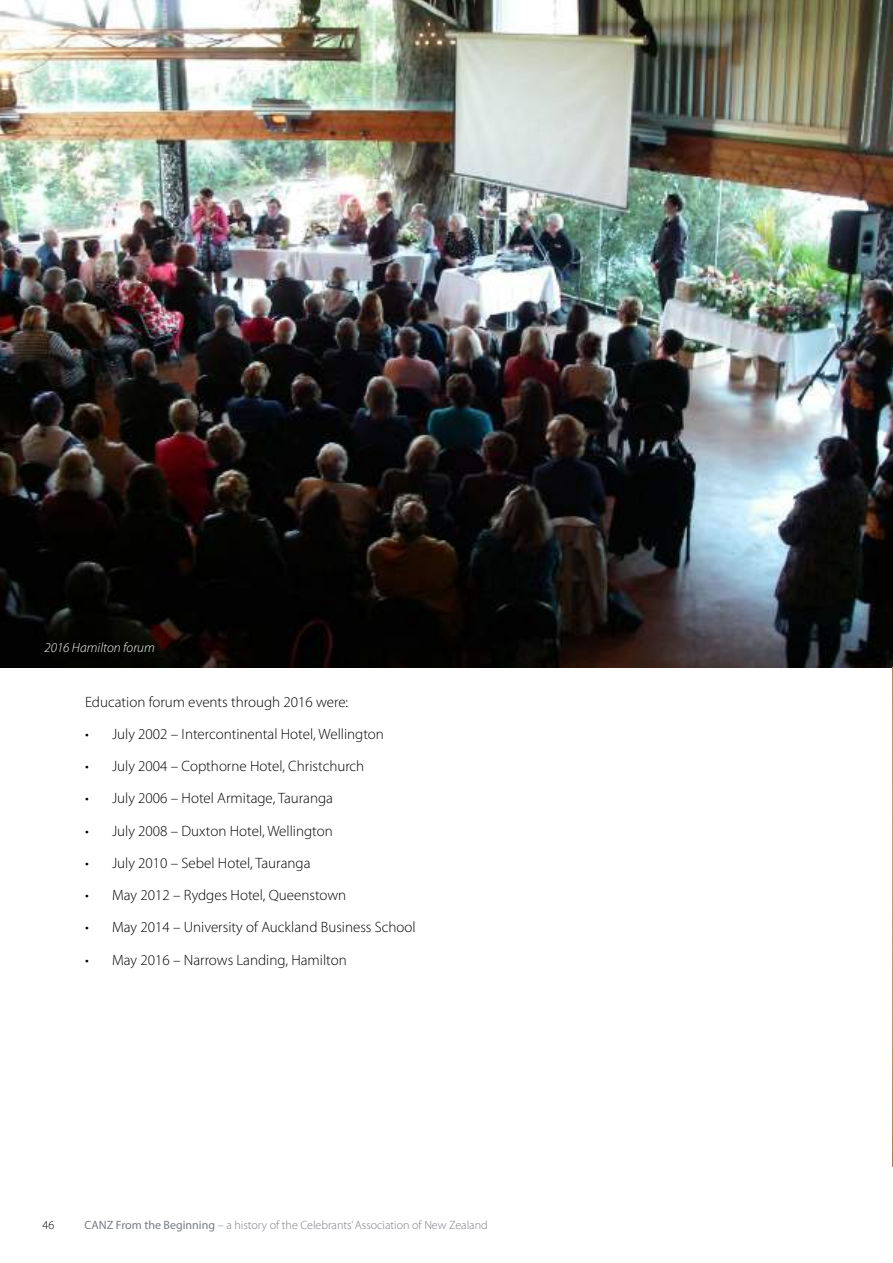
<style>
.page{position:relative;width:893px;height:1263px;background:#fff}
.page>*{position:absolute;margin:0;border:0;box-sizing:border-box;transform-origin:0 0}
.t1{font:300 15px "Myriad Pro";color:#000}
.t2{font:italic 300 13.5px "Myriad Pro";color:#fff}
.t3{font:300 12px "Myriad Pro";color:#787c82}
.t4{font:300 12px "Myriad Pro";color:#000}
.s1{font-weight:400}
</style>
<div class="page">
<img style="left:0;top:0;width:893px;height:667px">
<img style="left:892px;top:667px;width:1px;height:499px">
<p class="t2" style="left:45px;top:639px;width:112px">2016 Hamilton forum</p>
<p class="t1" style="left:85px;top:692px;width:265px">Education forum events through 2016 were:</p>
<p class="t1" style="left:85px;top:725px;width:300px">• July 2002 – Intercontinental Hotel, Wellington</p>
<p class="t1" style="left:85px;top:757px;width:281px">• July 2004 – Copthorne Hotel, Christchurch</p>
<p class="t1" style="left:85px;top:789px;width:250px">• July 2006 – Hotel Armitage, Tauranga</p>
<p class="t1" style="left:85px;top:821px;width:249px">• July 2008 – Duxton Hotel, Wellington</p>
<p class="t1" style="left:85px;top:854px;width:227px">• July 2010 – Sebel Hotel, Tauranga</p>
<p class="t1" style="left:85px;top:886px;width:263px">• May 2012 – Rydges Hotel, Queenstown</p>
<p class="t1" style="left:85px;top:918px;width:332px">• May 2014 – University of Auckland Business School</p>
<p class="t1" style="left:85px;top:950px;width:263px">• May 2016 – Narrows Landing, Hamilton</p>
<p class="t4" style="left:43px;top:1218px;width:13px">46</p>
<p class="t3" style="left:85px;top:1218px;width:405px"><span class="s1">CANZ From the Beginning</span> – a history of the Celebrants’ Association of New Zealand</p>
</div>
